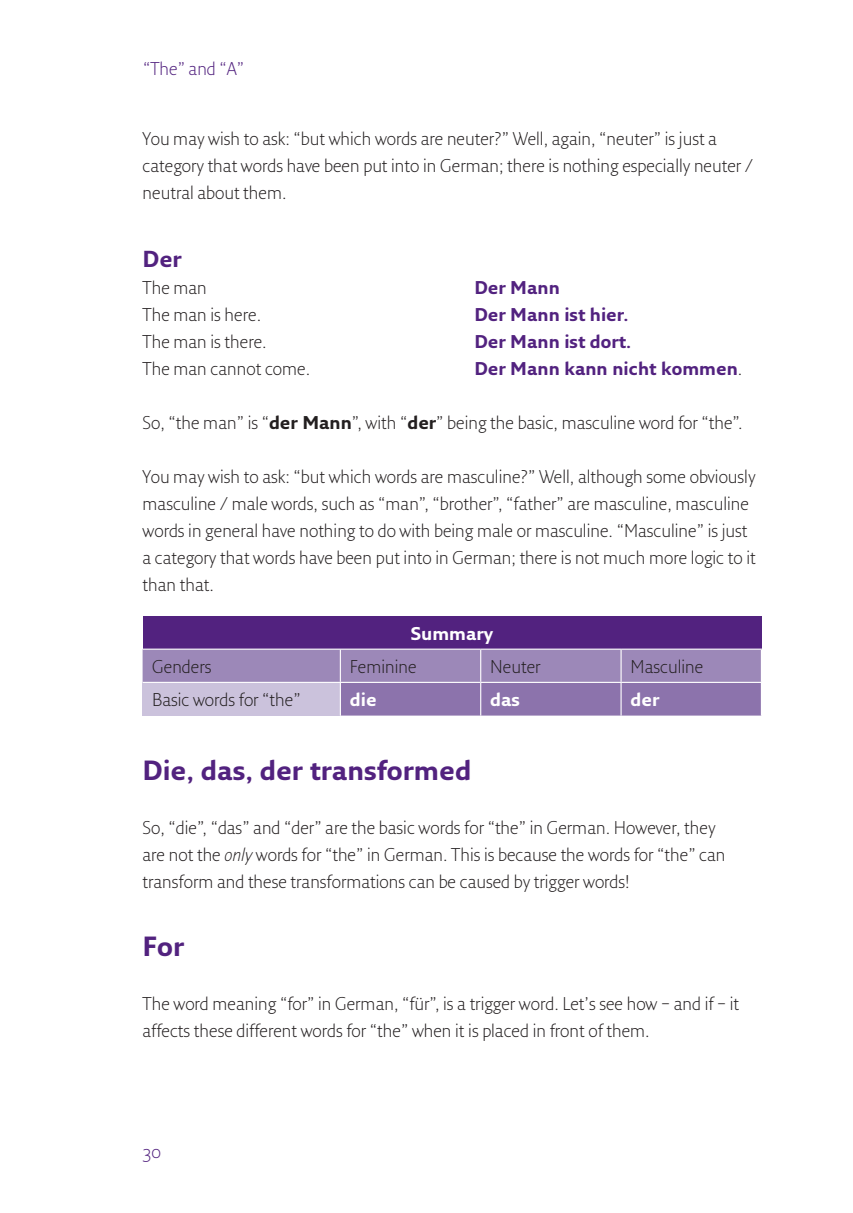
<style>
.page{position:relative;width:853px;height:1213px;background:#fff}
.page>*{position:absolute;margin:0;border:0;box-sizing:border-box;transform-origin:0 0}
.t1{font:700 27px "Fresco Sans";color:#52227f}
.t2{font:700 22.5px "Fresco Sans";color:#52227f}
.t3{font:300 18px/27px "Fresco Sans";color:#231f20}
.t4{font:700 18px "Fresco Sans";color:#52227f}
.t5{font:700 18px "Fresco Sans";color:#fff}
.t6{font:300 18px "Fresco Sans";color:#52227f}
.s1{font-weight:300;color:#231f20}
.s2{font-weight:700}
.s3{font-style:italic}
</style>
<div class="page">
<div style="left:143px;top:616px;width:618px;height:33px;background:#52227f"></div>
<svg style="left:143px;top:649px;width:618px;height:66px;background:#9f8bba"></svg>
<hr style="left:143px;top:648px;width:338px;height:1px;background:#fff">
<hr style="left:340px;top:649px;width:1px;height:32px;background:#fff">
<hr style="left:481px;top:648px;width:140px;height:1px;background:#fff">
<hr style="left:480px;top:649px;width:1px;height:32px;background:#fff">
<hr style="left:621px;top:648px;width:141px;height:1px;background:#fff">
<hr style="left:620px;top:649px;width:1px;height:32px;background:#fff">
<hr style="left:143px;top:681px;width:338px;height:2px;background:#fff">
<hr style="left:340px;top:683px;width:1px;height:32px;background:#fff">
<hr style="left:481px;top:681px;width:140px;height:2px;background:#fff">
<hr style="left:480px;top:683px;width:1px;height:32px;background:#fff">
<hr style="left:621px;top:681px;width:141px;height:2px;background:#fff">
<hr style="left:620px;top:683px;width:1px;height:32px;background:#fff">
<p class="t6" style="left:143px;top:61px;width:103px">“The” and “A”</p>
<p class="t3" style="left:143px;top:127px;width:612px">You may wish to ask: “but which words are neuter?” Well, again, “neuter” is just a category that words have been put into in German; there is nothing especially neuter / neutral about them.</p>
<p class="t2" style="left:143px;top:250px;width:41px">Der</p>
<p class="t3" style="left:143px;top:275px;width:66px">The man</p>
<p class="t4" style="left:474px;top:280px;width:87px">Der Mann</p>
<p class="t3" style="left:143px;top:302px;width:120px">The man is here.</p>
<p class="t4" style="left:474px;top:307px;width:156px">Der Mann ist hier.</p>
<p class="t3" style="left:143px;top:329px;width:126px">The man is there.</p>
<p class="t4" style="left:474px;top:334px;width:158px">Der Mann ist dort.</p>
<p class="t3" style="left:143px;top:356px;width:169px">The man cannot come.</p>
<p class="t4" style="left:474px;top:361px;width:270px">Der Mann kann nicht kommen<span class="s1">.</span></p>
<p class="t3" style="left:143px;top:410px;width:601px">So, “the man” is “<span class="s2">der Mann</span>”, with “<span class="s2">der</span>” being the basic, masculine word for “the”.</p>
<p class="t3" style="left:143px;top:464px;width:614px">You may wish to ask: “but which words are masculine?” Well, although some obviously masculine / male words, such as “man”, “brother”, “father” are masculine, masculine words in general have nothing to do with being male or masculine. “Masculine” is just a category that words have been put into in German; there is not much more logic to it than that.</p>
<p class="t5" style="left:411px;top:626px;width:84px">Summary</p>
<p class="t3" style="left:152px;top:654px;width:61px">Genders</p>
<p class="t3" style="left:350px;top:654px;width:68px">Feminine</p>
<p class="t3" style="left:490px;top:654px;width:52px">Neuter</p>
<p class="t3" style="left:630px;top:654px;width:74px">Masculine</p>
<p class="t3" style="left:152px;top:687px;width:150px">Basic words for “the”</p>
<p class="t5" style="left:350px;top:692px;width:28px">die</p>
<p class="t5" style="left:490px;top:692px;width:31px">das</p>
<p class="t5" style="left:630px;top:692px;width:30px">der</p>
<h1 class="t1" style="left:143px;top:759px;width:330px">Die, das, der transformed</h1>
<p class="t3" style="left:143px;top:815px;width:584px">So, “die”, “das” and “der” are the basic words for “the” in German. However, they are not the <span class="s3">only</span> words for “the” in German. This is because the words for “the” can transform and these transformations can be caused by trigger words!</p>
<h1 class="t1" style="left:143px;top:935px;width:43px">For</h1>
<p class="t3" style="left:143px;top:991px;width:598px">The word meaning “for” in German, “für”, is a trigger word. Let’s see how – and if – it affects these different words for “the” when it is placed in front of them.</p>
<p class="t6" style="left:143px;top:1144px;width:20px">30</p>
</div>
